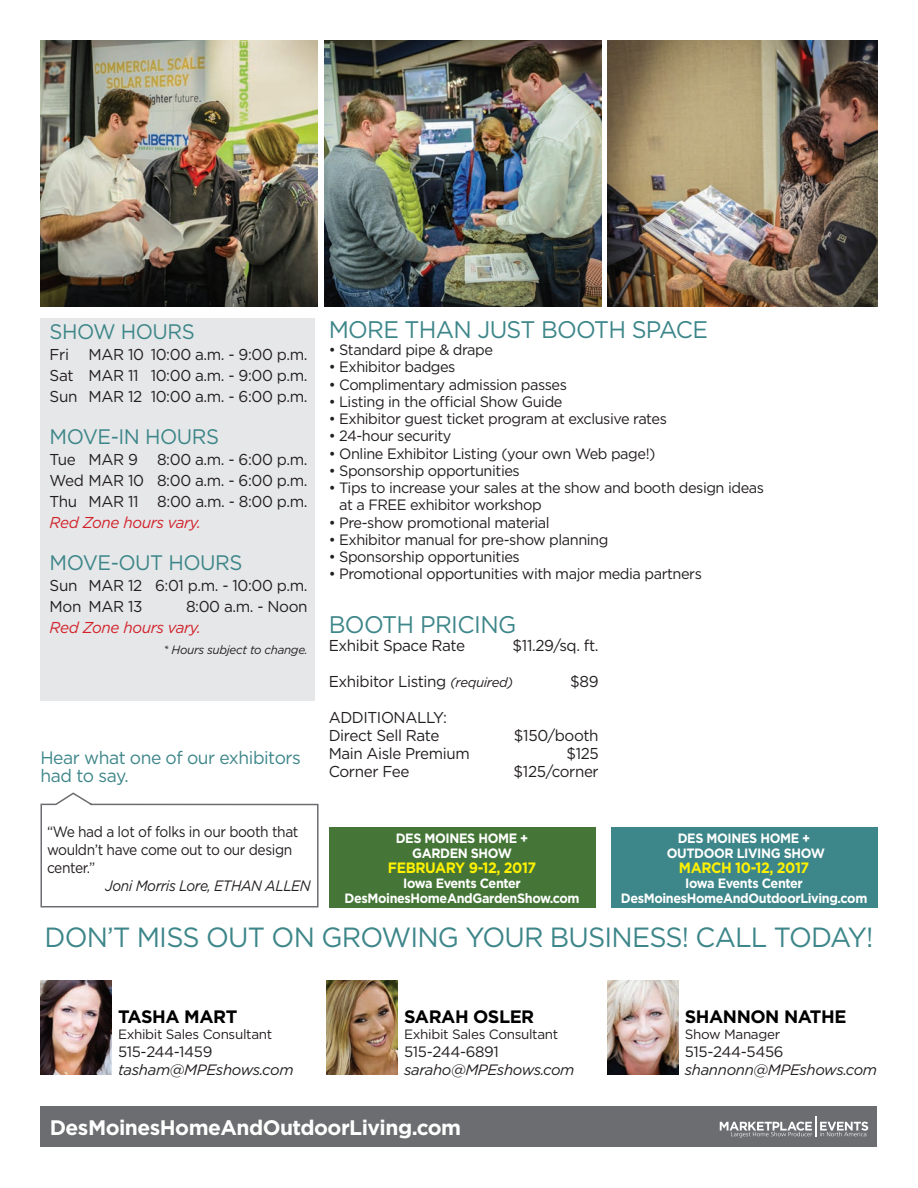
<style>
.page{position:relative;width:918px;height:1188px;background:#fff}
.page>*{position:absolute;margin:0;border:0;box-sizing:border-box;transform-origin:0 0}
.t1{font:27.75px "Gotham";letter-spacing:-.03em;color:#3d8689}
.t2{font:24px "Gotham";letter-spacing:-.03em;color:#3d8689}
.t3{font:21px "Gotham";letter-spacing:-.025em;color:#3d8689}
.t4{font:700 21px "Gotham";letter-spacing:-.025em;color:#fff}
.t5{font:18px/18px "Gotham";letter-spacing:-.025em;color:#3d8689}
.t6{font:700 18px "Gotham";letter-spacing:-.025em;color:#000}
.t7{font:15.75px/21px "Gotham";letter-spacing:-.025em;color:#231f20;text-align:justify}
.t8{font:italic 15.75px "Gotham";letter-spacing:-.025em;color:#d1232a}
.t9{font:15.75px "Gotham";letter-spacing:-.025em;color:#231f20;scale:.96 1}
.t10{font:15px/17.2px "Gotham";letter-spacing:-.03em;color:#231f20}
.t11{font:15px/18px "Gotham";letter-spacing:-.03em;color:#231f20;scale:.92 1}
.t12{font:italic 15px "Gotham";letter-spacing:-.025em;color:#231f20}
.t13{font:700 15px "Gotham";letter-spacing:-.03em;color:#fff101;scale:.94 1}
.t14{font:italic 15px "Gotham";letter-spacing:-.025em;color:#231f20;scale:.92 1}
.t15{font:700 13.5px/15px "Gotham";letter-spacing:-.03em;color:#fff;text-align:center;scale:.94 1}
.t16{font:13.5px "Gotham";letter-spacing:-.025em;color:#231f20}
.t17{font:italic 12px "Gotham";letter-spacing:-.025em;color:#231f20}
.s1{font-style:italic;font-size:13.5px}
</style>
<div class="page">
<div style="left:40px;top:319px;width:275px;height:382px;background:#e6e7e9"></div>
<div style="left:40px;top:1106px;width:838px;height:41px;background:#6c6d70"></div>
<hr style="left:815px;top:1116px;width:2px;height:21px;background:#fff">
<svg style="left:720px;top:1122px;width:92px;height:15px"></svg>
<svg style="left:820px;top:1122px;width:48px;height:14px"></svg>
<div style="left:611px;top:827px;width:266px;height:80px;background:#3d8689"></div>
<div style="left:329px;top:827px;width:266px;height:80px;background:#457637"></div>
<img style="left:608px;top:40px;width:270px;height:267px">
<img style="left:324px;top:40px;width:277px;height:267px">
<img style="left:40px;top:40px;width:277px;height:267px">
<svg style="left:40px;top:792px;width:279px;height:116px"></svg>
<img style="left:40px;top:980px;width:71px;height:95px">
<img style="left:327px;top:980px;width:70px;height:95px">
<img style="left:607px;top:980px;width:71px;height:95px">
<h3 class="t3" style="left:50px;top:318px;width:147px">SHOW HOURS</h3>
<p class="t7" style="left:50px;top:343px;width:260px">Fri MAR 10 10:00 a.m. - 9:00 p.m.<br>Sat MAR 11 10:00 a.m. - 9:00 p.m.<br>Sun MAR 12 10:00 a.m. - 6:00 p.m.</p>
<h3 class="t3" style="left:50px;top:423px;width:171px">MOVE-IN HOURS</h3>
<p class="t7" style="left:50px;top:448px;width:260px">Tue MAR 9 8:00 a.m. - 6:00 p.m.<br>Wed MAR 10 8:00 a.m. - 6:00 p.m.<br>Thu MAR 11 8:00 a.m. - 8:00 p.m.</p>
<p class="t8" style="left:50px;top:512px;width:153px">Red Zone hours vary.</p>
<h3 class="t3" style="left:50px;top:549px;width:194px">MOVE-OUT HOURS</h3>
<p class="t7" style="left:50px;top:574px;width:260px">Sun MAR 12 6:01 p.m. - 10:00 p.m.<br>Mon MAR 13</p>
<p class="t7" style="left:186px;top:595px;width:123px">8:00 a.m. - Noon</p>
<p class="t8" style="left:50px;top:617px;width:153px">Red Zone hours vary.</p>
<p class="t17" style="left:164px;top:642px;width:146px">* Hours subject to change.</p>
<p class="t5" style="left:40px;top:748px;width:262px">Hear what one of our exhibitors had to say.</p>
<p class="t11" style="left:47px;top:822px;width:275px">“We had a lot of folks in our booth that wouldn’t have come out to our design center.”</p>
<p class="t14" style="left:105px;top:876px;width:225px">Joni Morris Lore, ETHAN ALLEN</p>
<h2 class="t2" style="left:329px;top:314px;width:381px">MORE THAN JUST BOOTH SPACE</h2>
<p class="t10" style="left:329px;top:341px;width:166px">• Standard pipe &amp; drape</p>
<p class="t10" style="left:329px;top:358px;width:128px">• Exhibitor badges</p>
<p class="t10" style="left:329px;top:375px;width:240px">• Complimentary admission passes</p>
<p class="t10" style="left:329px;top:393px;width:235px">• Listing in the official Show Guide</p>
<p class="t10" style="left:329px;top:410px;width:340px">• Exhibitor guest ticket program at exclusive rates</p>
<p class="t10" style="left:329px;top:427px;width:124px">• 24-hour security</p>
<p class="t10" style="left:329px;top:444px;width:328px">• Online Exhibitor Listing (your own Web page!)</p>
<p class="t10" style="left:329px;top:462px;width:193px">• Sponsorship opportunities</p>
<p class="t10" style="left:339px;top:479px;width:426px;text-indent:-10px">• Tips to increase your sales at the show and booth design ideas at a FREE exhibitor workshop</p>
<p class="t10" style="left:329px;top:513px;width:223px">• Pre-show promotional material</p>
<p class="t10" style="left:329px;top:531px;width:281px">• Exhibitor manual for pre-show planning</p>
<p class="t10" style="left:329px;top:548px;width:193px">• Sponsorship opportunities</p>
<p class="t10" style="left:329px;top:565px;width:375px">• Promotional opportunities with major media partners</p>
<h2 class="t2" style="left:329px;top:609px;width:189px">BOOTH PRICING</h2>
<p class="t7" style="left:329px;top:635px;width:138px">Exhibit Space Rate</p>
<p class="t7" style="left:513px;top:635px;width:88px">$11.29/sq. ft.</p>
<p class="t7" style="left:329px;top:671px;width:186px">Exhibitor Listing <span class="s1">(required)</span></p>
<p class="t7" style="left:570px;top:671px;width:30px">$89</p>
<p class="t7" style="left:329px;top:708px;width:120px;line-height:18px">ADDITIONALLY:<br>Direct Sell Rate</p>
<p class="t7" style="left:514px;top:725px;width:86px">$150/booth</p>
<p class="t9" style="left:329px;top:744px;width:148px">Main Aisle Premium</p>
<p class="t9" style="left:566px;top:744px;width:35px">$125</p>
<p class="t7" style="left:329px;top:761px;width:82px">Corner Fee</p>
<p class="t7" style="left:514px;top:761px;width:87px">$125/corner</p>
<p class="t15" style="left:412px;top:830px;width:125px;text-align:left;text-indent:66px">HOME +<br>GARDEN SHOW</p>
<p class="t13" style="left:388px;top:858px;width:159px">FE BRUARY 9-12, 2017</p>
<p class="t15" style="left:345px;top:875px;width:251px">I owa Events Center<br>DesMoinesHomeAndGardenShow.com</p>
<p class="t15" style="left:396px;top:830px;width:52px">DES MOINES</p>
<p class="t15" style="left:678px;top:830px;width:52px">DES MOINES</p>
<p class="t15" style="left:760px;top:830px;width:55px">HOME +</p>
<p class="t15" style="left:667px;top:845px;width:11px">OUT</p>
<p class="t15" style="left:694px;top:845px;width:54px">DOOR LIVING</p>
<p class="t15" style="left:784px;top:845px;width:45px">SHOW</p>
<p class="t13" style="left:679px;top:858px;width:140px">MARCH 10-12, 2017</p>
<p class="t15" style="left:621px;top:875px;width:264px">I owa Events Center<br>DesMoinesHomeAndOutdoorLiving.com</p>
<h1 class="t1" style="left:45px;top:919px;width:831px">DON’T MISS OUT ON GROWING YOUR BUSINESS! CALL TODAY!</h1>
<p class="t6" style="left:118px;top:1004px;width:120px">TASHA MART</p>
<p class="t16" style="left:118px;top:1026px;width:156px">Exhibit Sales Consultant</p>
<p class="t10" style="left:118px;top:1043px;width:96px">515-244-1459</p>
<p class="t12" style="left:118px;top:1060px;width:177px">tasham@MPEshows.com</p>
<p class="t6" style="left:404px;top:1004px;width:82px">SARAH OSLE</p>
<p class="t6" style="left:521px;top:1004px;width:15px">R</p>
<p class="t16" style="left:404px;top:1026px;width:156px">Exhibit Sales Consultant</p>
<p class="t10" style="left:404px;top:1043px;width:96px">515-244-6891</p>
<p class="t12" style="left:404px;top:1060px;width:172px">saraho@MPEshows.com</p>
<h3 class="t4" style="left:50px;top:1114px;width:413px">DesMoinesHomeAndOutdoorLiving.com</h3>
<p class="t6" style="left:685px;top:1004px;width:53px">SHANNON</p>
<p class="t6" style="left:784px;top:1004px;width:61px">NATHE</p>
<p class="t16" style="left:685px;top:1026px;width:97px">Show Manager</p>
<p class="t10" style="left:685px;top:1043px;width:100px">515-244-5456</p>
<p class="t12" style="left:685px;top:1060px;width:194px">shannonn@MPEshows.com</p>
</div>
